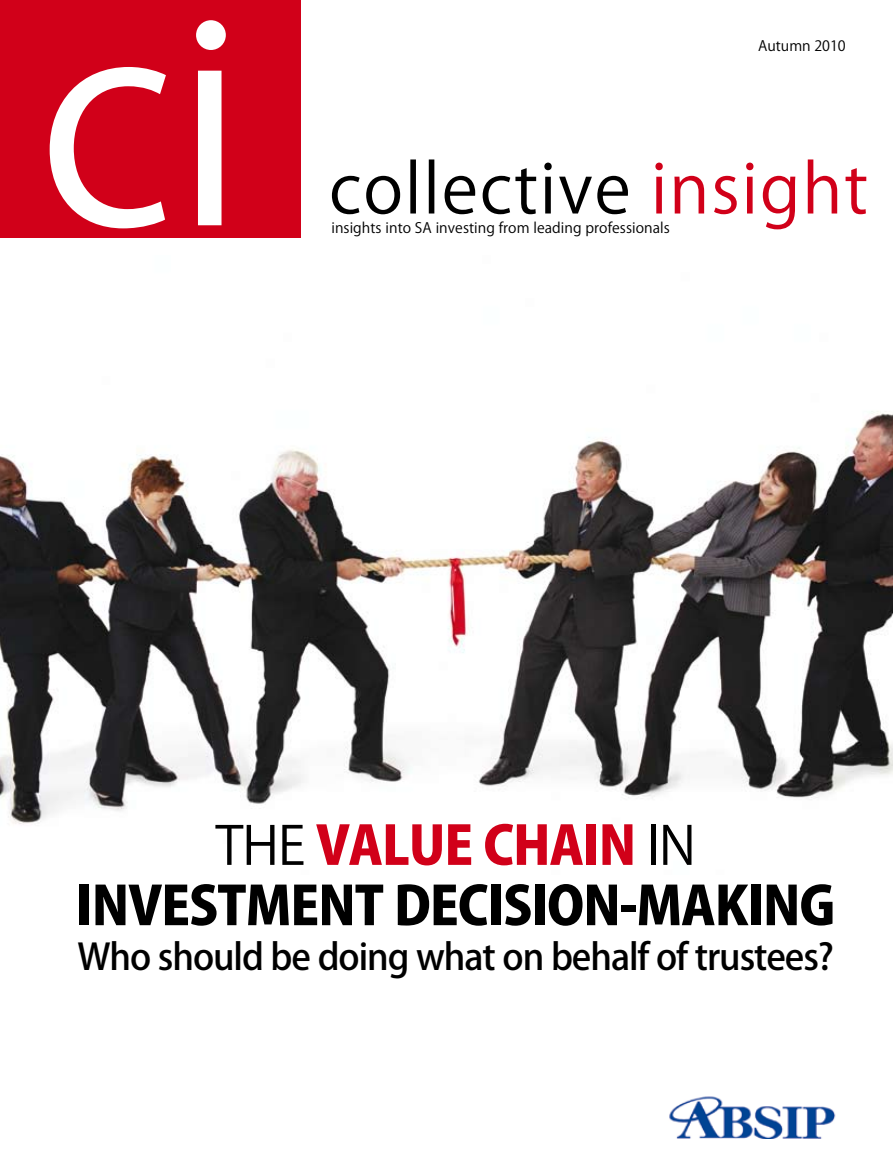
<style>
.page{position:relative;width:893px;height:1170px;background:#fff}
.page>*{position:absolute;margin:0;border:0;box-sizing:border-box;transform-origin:0 0}
.t1{font:800 52.5px/60.3px "Koz Go Pro";letter-spacing:-.02em;color:#000;text-align:center}
.t2{font:500 36px "Koz Go Pro";letter-spacing:-.03em;color:#000}
.t3{font:14.25px "Koz Go Pro";letter-spacing:.005em;color:#000}
.s1{font-weight:400}
.s2{color:#d10019}
</style>
<div class="page">
<svg style="left:332px;top:159px;width:296px;height:55px"></svg>
<svg style="left:655px;top:159px;width:211px;height:70px"></svg>
<div style="left:0;top:0;width:300px;height:237px;background:#d10019"></div>
<div style="left:196px;top:20px;width:30px;height:30px;background:#fff;border-radius:50%"></div>
<svg style="left:50px;top:67px;width:171px;height:161px"></svg>
<img style="left:0;top:411px;width:893px;height:413px">
<img style="left:669px;top:1096px;width:167px;height:42px">
<p class="t3" style="left:331px;top:218px;width:340px">insights into SA investing from leading professionals</p>
<p class="t3" style="left:758px;top:37px;width:89px">Autumn 2010</p>
<h1 class="t1" style="left:76px;top:818px;width:761px"><span class="s1">THE</span> <span class="s2">VALUE CHAIN</span> <span class="s1">IN<br></span>INVESTMENT DECISION-MAKING</h1>
<h2 class="t2" style="left:77px;top:934px;width:758px">Who should be doing what on behalf of trustees?</h2>
</div>
